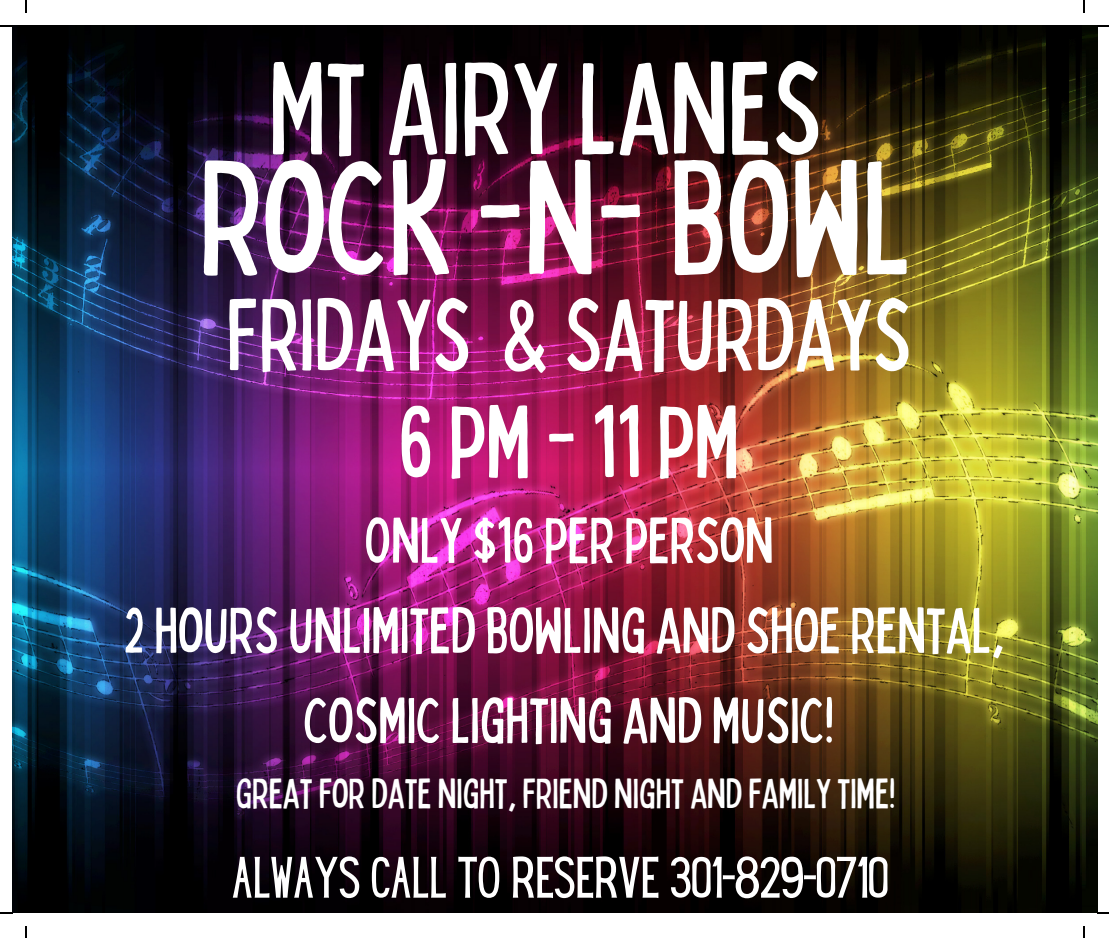
<style>
.page{position:relative;width:1109px;height:938px;background:#fff}
.page>*{position:absolute;margin:0;border:0;box-sizing:border-box;transform-origin:0 0}
.t1{font:condensed 162px "Bobby Jones";color:#fff}
.t2{font:condensed 130.5px "Bobby Jones";color:#fff}
.t3{font:condensed 102px "Bobby Jones";color:#fff}
.t4{font:condensed 64.5px "Bobby Jones";color:#fff}
.t5{font:51px "Hey Gotcha";color:#fff}
.t6{font:condensed 42px "Bobby Jones";color:#fff}
</style>
<div class="page">
<div style="left:0;top:0;width:1109px;height:938px;background:linear-gradient(to right,#fff,#fdfdfd)"></div>
<div style="left:12px;top:12px;width:1085px;height:914px;background:#fff"></div>
<img style="left:12px;top:26px;width:1085px;height:886px">
<svg style="left:26px;top:0;width:1px;height:12px"></svg>
<svg style="left:0;top:26px;width:12px;height:1px"></svg>
<svg style="left:1083px;top:0;width:1px;height:12px"></svg>
<svg style="left:1097px;top:26px;width:12px;height:1px"></svg>
<svg style="left:26px;top:926px;width:1px;height:12px"></svg>
<svg style="left:0;top:912px;width:12px;height:2px"></svg>
<svg style="left:1083px;top:926px;width:1px;height:12px"></svg>
<svg style="left:1097px;top:912px;width:12px;height:2px"></svg>
<p class="t2" style="left:269px;top:24px;width:554px">MT AIRYLANES</p>
<p class="t1" style="left:199px;top:113px;width:714px">ROCK-N-BOWL</p>
<p class="t3" style="left:226px;top:269px;width:686px">FRIDAYS &amp; SATURDAYS</p>
<p class="t3" style="left:398px;top:376px;width:342px">6PM-11PM</p>
<p class="t4" style="left:364px;top:498px;width:411px">ONLY$16PERPERSON</p>
<p class="t4" style="left:124px;top:588px;width:882px">2HOURSUNLIMITEDBOWLING ANDSHOERENTAL,</p>
<p class="t4" style="left:304px;top:678px;width:531px">COSMICLIGHTING AND MUSIC!</p>
<p class="t6" style="left:236px;top:766px;width:661px">GREATFORDATE NIGHT,FRIEND NIGHT ANDFAMILYTIME!</p>
<p class="t5" style="left:232px;top:856px;width:658px">ALWAYS CALL TO RESERVE 301-829-0710</p>
</div>
